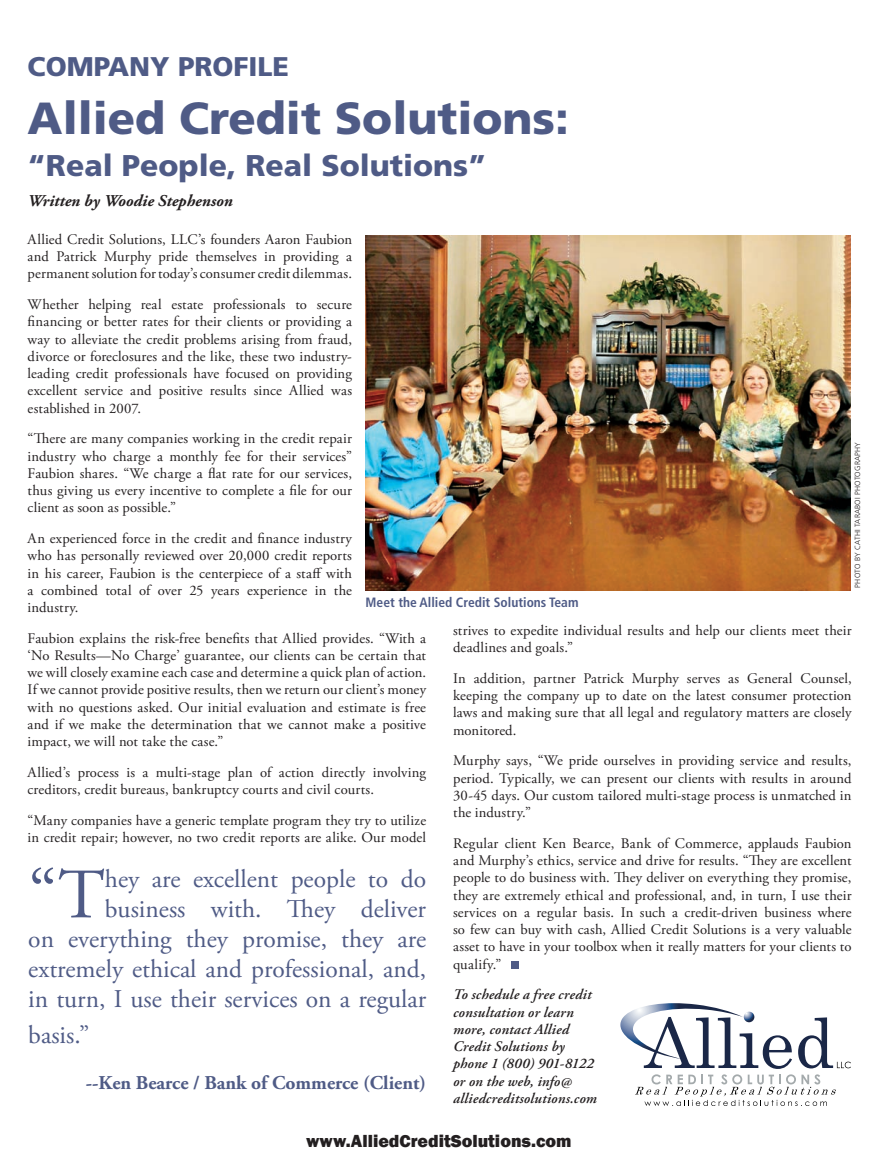
<style>
.page{position:relative;width:878px;height:1161px;background:#fff}
.page>*{position:absolute;margin:0;border:0;box-sizing:border-box;transform-origin:0 0}
.t1{font:70.8px "Adobe Garamond Pro";color:#4f5b86}
.t2{font:900 45px "Frutiger";color:#4f5b86}
.t3{font:900 30px "Frutiger";color:#4f5b86}
.t4{font:900 27px "Frutiger";color:#4f5b86}
.t5{font:25.5px/30px "Adobe Garamond Pro";color:#4f5b86;text-align:right}
.t6{font:700 19.5px "Adobe Garamond Pro";color:#4f5b86}
.t7{font:800 18px "Franklin Gothic";color:#231f20}
.t8{font:italic 700 16.5px "Adobe Garamond Pro";color:#231f20}
.t9{font:14.7px/17.2px "Adobe Garamond Pro";letter-spacing:.01em;color:#231f20;text-align:justify}
.t10{font:italic 600 14.7px/17.2px "Adobe Garamond Pro";letter-spacing:.015em;color:#231f20}
.t11{font:700 condensed 13.5px "Frutiger";color:#4f5b86}
.t12{font:300 7.5px "Frutiger";letter-spacing:.02em;color:#231f20}
</style>
<div class="page">
<img style="left:365px;top:235px;width:485px;height:356px">
<svg style="left:620px;top:1003px;width:230px;height:103px"></svg>
<div style="left:511px;top:961px;width:7px;height:8px;background:#4f5b86"></div>
<h3 class="t4" style="left:28px;top:50px;width:263px">COMPANY PROFILE</h3>
<h2 class="t2" style="left:28px;top:91px;width:542px">Allied Credit Solutions:</h2>
<h3 class="t3" style="left:28px;top:148px;width:460px">“Real People, Real Solutions”</h3>
<p class="t8" style="left:28px;top:191px;width:207px">Written by Woodie Stephenson</p>
<p class="t9" style="left:28px;top:231px;width:326px">Allied Credit Solutions, LLC’s founders Aaron Faubion and Patrick Murphy pride themselves in providing a permanent solution for today’s consumer credit dilemmas.</p>
<p class="t9" style="left:28px;top:296px;width:326px">Whether helping real estate professionals to secure financing or better rates for their clients or providing a way to alleviate the credit problems arising from fraud, divorce or foreclosures and the like, these two industry&shy;leading credit professionals have focused on providing excellent service and positive results since Allied was established in 2007.</p>
<p class="t9" style="left:28px;top:431px;width:326px">“There are many companies working in the credit repair industry who charge a monthly fee for their services” Faubion shares. “We charge a flat rate for our services, thus giving us every incentive to complete a file for our client as soon as possible.”</p>
<p class="t9" style="left:28px;top:530px;width:326px">An experienced force in the credit and finance industry who has personally reviewed over 20,000 credit reports in his career, Faubion is the centerpiece of a staff with a combined total of over 25 years experience in the industry.</p>
<p class="t9" style="left:28px;top:630px;width:400px">Faubion explains the risk-free benefits that Allied provides. “With a ‘No Results—No Charge’ guarantee, our clients can be certain that we will closely examine each case and determine a quick plan of action.<br>If we cannot provide positive results, then we return our client’s money with no questions asked. Our initial evaluation and estimate is free and if we make the determination that we cannot make a positive impact, we will not take the case.”</p>
<p class="t9" style="left:28px;top:764px;width:400px">Allied’s process is a multi-stage plan of action directly involving creditors, credit bureaus, bankruptcy courts and civil courts.</p>
<p class="t9" style="left:28px;top:812px;width:400px">“Many companies have a generic template program they try to utilize in credit repair; however, no two credit reports are alike. Our model</p>
<p class="t12" style="left:853px;top:588px;width:147px;rotate:-90deg">PHOTO BY CATHI TARABOI PHOTOGRAPHY</p>
<p class="t11" style="left:365px;top:594px;width:214px">Meet the Allied Credit Solutions Team</p>
<p class="t9" style="left:453px;top:622px;width:400px">strives to expedite individual results and help our clients meet their deadlines and goals.”</p>
<p class="t9" style="left:453px;top:670px;width:400px">In addition, partner Patrick Murphy serves as General Counsel, keeping the company up to date on the latest consumer protection laws and making sure that all legal and regulatory matters are closely monitored.</p>
<p class="t9" style="left:453px;top:753px;width:400px">Murphy says, “We pride ourselves in providing service and results, period. Typically, we can present our clients with results in around 30-45 days. Our custom tailored multi-stage process is unmatched in the industry.”</p>
<p class="t9" style="left:453px;top:835px;width:400px">Regular client Ken Bearce, Bank of Commerce, applauds Faubion and Murphy’s ethics, service and drive for results. “They are excellent people to do business with. They deliver on everything they promise, they are extremely ethical and professional, and, in turn, I use their services on a regular basis. In such a credit-driven business where so few can buy with cash, Allied Credit Solutions is a very valuable asset to have in your toolbox when it really matters for your clients to qualify.”</p>
<p class="t10" style="left:453px;top:987px;width:145px">To schedule a free credit consultation or learn more, contact Allied<br>Credit Solutions by phone 1 (800) 901-8122 or on the web, info@ alliedcreditsolutions.com</p>
<h1 class="t1" style="left:28px;top:852px;width:78px">“T</h1>
<h3 class="t5" style="left:28px;top:865px;width:399px">hey are excellent people to do business with. They deliver<br>on everything they promise, they are extremely ethical and professional, and, in turn, I use their services on a regular</h3>
<h3 class="t5" style="left:28px;top:1021px;width:63px">basis.”</h3>
<h3 class="t6" style="left:86px;top:1071px;width:342px">--Ken Bearce / Bank of Commerce (Client)</h3>
<p class="t7" style="left:306px;top:1129px;width:267px">www.AlliedCreditSolutions.com</p>
</div>
